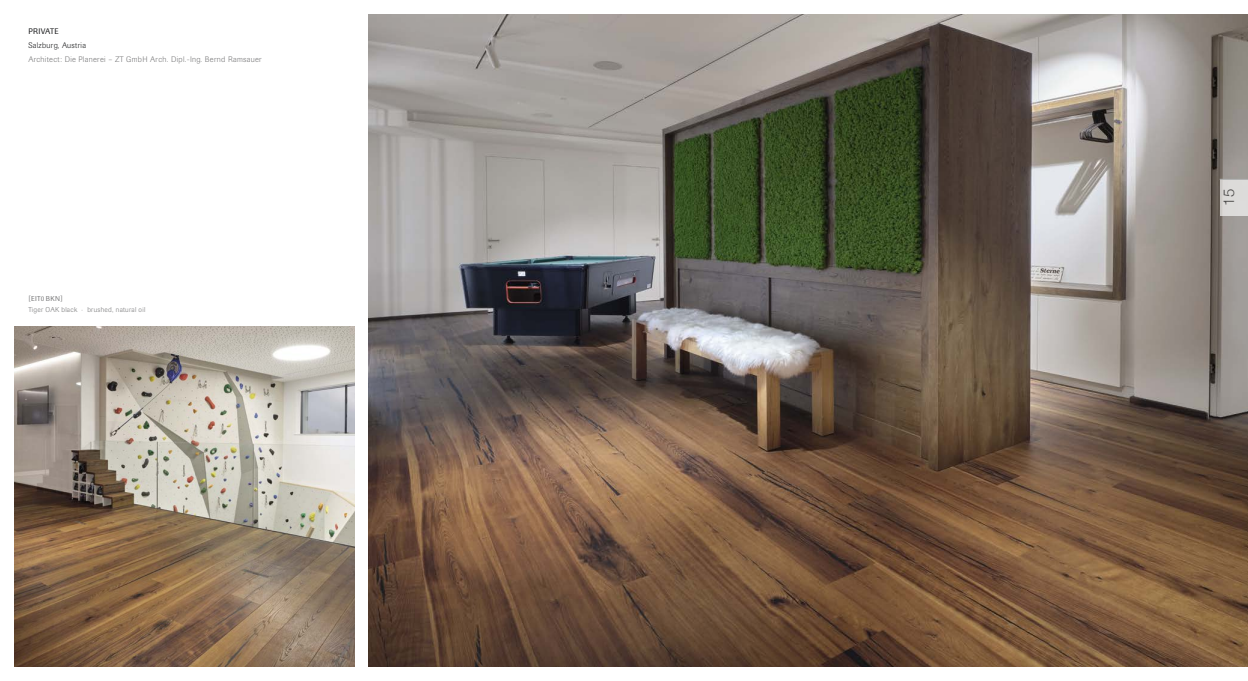
<style>
.page{position:relative;width:1248px;height:681px;background:#fff}
.page>*{position:absolute;margin:0;border:0;box-sizing:border-box;transform-origin:0 0}
.t1{font:300 15px "Helvetica Neue";color:#1f2021}
.t2{font:300 8px "Imago Pro";letter-spacing:.04em;color:#79797a}
.t3{font:300 8px "Imago Pro";letter-spacing:.04em;color:#1f2021}
.t4{font:8px "Imago Pro";letter-spacing:.05em;color:#1f2021}
.t5{font:300 7px "Imago Pro";letter-spacing:.04em;color:#79797a}
.t6{font:7px "Imago Pro";letter-spacing:.05em;color:#79797a}
</style>
<div class="page">
<img style="left:14px;top:326px;width:340px;height:340px">
<img style="left:369px;top:14px;width:878px;height:652px">
<div style="left:1219px;top:179px;width:28px;height:37px;background:linear-gradient(to right,#d7d5d2,#dededd)"></div>
<svg style="left:1219px;top:179px;width:28px;height:1px"></svg>
<p class="t4" style="left:28px;top:26px;width:32px">PRIVATE</p>
<p class="t3" style="left:28px;top:40px;width:59px">Salzburg, Austria</p>
<p class="t2" style="left:28px;top:54px;width:235px">Architect: Die Planerei – ZT GmbH Arch. Dipl.-Ing. Bernd Ramsauer</p>
<p class="t6" style="left:28px;top:294px;width:36px">[EIT0 BKN]</p>
<p class="t5" style="left:28px;top:305px;width:118px">Tiger OAK black · brushed, natural oil</p>
<h1 class="t1" style="left:1216px;top:206px;width:19px;rotate:-90deg">15</h1>
</div>
